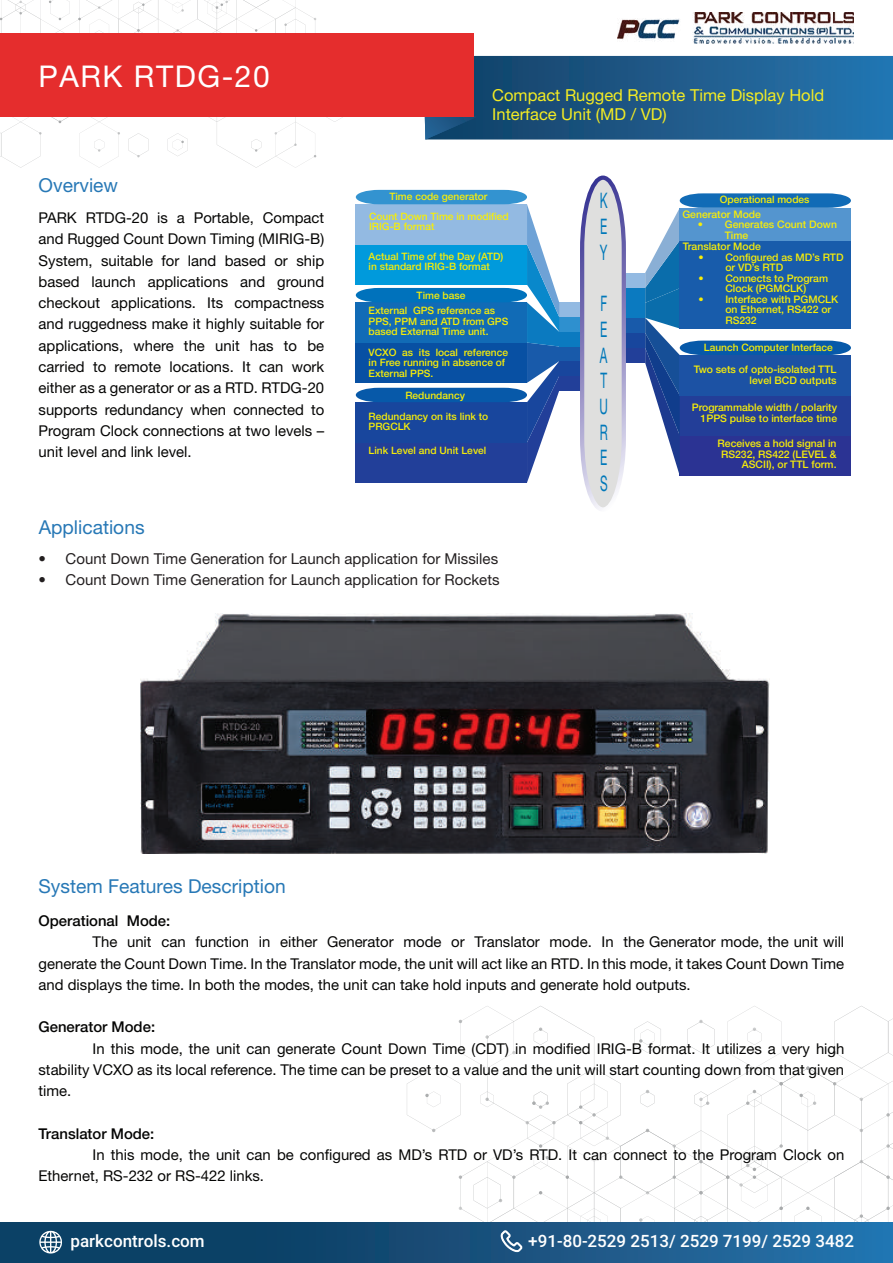
<style>
.page{position:relative;width:893px;height:1263px;background:#fff}
.page>*{position:absolute;margin:0;border:0;box-sizing:border-box;transform-origin:0 0}
.t1{font:30px "Helvetica Neue LT Std";letter-spacing:.05em;color:#fff}
.t2{font:900 29.7px "Gotham";color:#fff}
.t3{font:900 22.5px "Gotham";color:#fff}
.t4{font:21.45px/25.7px "Helvetica Neue LT Std";color:#0078b9;text-align:justify;scale:.55 1}
.t5{font:19.2px "Helvetica Neue LT Std";color:#2778b6}
.t6{font:500 16.95px "Roboto";color:#fff}
.t7{font:16.5px/19.8px "Helvetica Neue LT Std";color:#f4ec23}
.t8{font:15px "Helvetica Neue LT 55 Rm";color:#231f20}
.t9{font:14.85px/21.3px "Helvetica Neue LT 55 Rm";color:#050504;text-align:justify}
.t10{font:14.85px "Helvetica Neue LT 65 Md";color:#050504}
.t11{font:10.35px/10.5px "Helvetica Neue LT 65 Md";color:#f7ed08;text-align:right}
.t12{font:10.2px/10.5px "Helvetica Neue LT 65 Md";color:#f7ed08}
</style>
<div class="page">
<svg style="left:0;top:0;width:343px;height:168px"></svg>
<div style="left:589px;top:348px;width:56px;height:15px;background:#223f99"></div>
<div style="left:589px;top:333px;width:56px;height:15px;background:#18469d"></div>
<div style="left:589px;top:318px;width:56px;height:15px;background:#185aaa"></div>
<img style="left:618px;top:12px;width:236px;height:31px">
<svg style="left:0;top:1222px;width:893px;height:41px;background:#114972"></svg>
<svg style="left:424px;top:56px;width:469px;height:84px;background:#1f5c8c"></svg>
<div style="left:0;top:33px;width:473px;height:84px;background:#e52d2d"></div>
<svg style="left:39px;top:1230px;width:24px;height:23px"></svg>
<svg style="left:407px;top:1006px;width:486px;height:246px"></svg>
<div style="left:559px;top:346px;width:55px;height:15px;background:#185aaa"></div>
<div style="left:559px;top:332px;width:55px;height:14px;background:#0b7ac0"></div>
<div style="left:559px;top:317px;width:55px;height:15px;background:#2e90cf"></div>
<div style="left:559px;top:302px;width:55px;height:15px;background:#93bae2"></div>
<div style="left:559px;top:376px;width:55px;height:15px;background:#223f99"></div>
<div style="left:559px;top:361px;width:55px;height:15px;background:#18469d"></div>
<svg style="left:356px;top:190px;width:203px;height:293px;background:#377bbe"></svg>
<div style="left:589px;top:303px;width:56px;height:15px;background:#0b7ac0"></div>
<div style="left:589px;top:288px;width:56px;height:15px;background:#0b7ac0"></div>
<div style="left:589px;top:273px;width:56px;height:15px;background:#93bae2"></div>
<svg style="left:645px;top:193px;width:206px;height:283px;background:#3966ae"></svg>
<div style="left:680px;top:208px;width:171px;height:32px;background:#5495cf"></div>
<svg style="left:578px;top:175px;width:48px;height:334px"></svg>
<img style="left:140px;top:613px;width:629px;height:241px">
<h2 class="t2" style="left:43px;top:43px;width:168px">PCMi-1000</h2>
<h3 class="t3" style="left:43px;top:77px;width:168px">/ADC-08FBAS</h3>
<h1 class="t1" style="left:39px;top:58px;width:233px">PARK RTDG-20</h1>
<p class="t5" style="left:39px;top:174px;width:81px">Overview</p>
<p class="t9" style="left:39px;top:207px;width:287px">PARK RTDG-20 is a Portable, Compact and Rugged Count Down Timing (MIRIG-B)<br>System, suitable for land based or ship based launch applications and ground checkout applications. Its compactness and ruggedness make it highly suitable for applications, where the unit has to be carried to remote locations. It can work either as a generator or as a RTD. RTDG-20 supports redundancy when connected to Program Clock connections at two levels – unit level and link level.</p>
<p class="t5" style="left:39px;top:516px;width:107px">Applications</p>
<p class="t7" style="left:492px;top:85px;width:333px">Compact Rugged Remote Time Display Hold<br>Interface Unit (MD / VD)</p>
<h3 class="t4" style="left:600px;top:188px;width:16px">K E Y</h3>
<h3 class="t4" style="left:600px;top:290px;width:17px">F E A T U R E S</h3>
<p class="t12" style="left:389px;top:191px;width:99px">Time code generator</p>
<p class="t12" style="left:720px;top:194px;width:91px">Operational modes</p>
<p class="t11" style="left:682px;top:208px;width:80px">Generator Mode</p>
<p class="t11" style="left:725px;top:219px;width:114px;text-align:left;text-indent:-27px">• Generates Count Down<br>Time</p>
<p class="t11" style="left:683px;top:241px;width:80px">Translator Mode</p>
<p class="t12" style="left:369px;top:211px;width:141px">Count Down Time in modified<br>IRIG-B format</p>
<p class="t12" style="left:369px;top:251px;width:136px">Actual Time of the Day (ATD) in standard IRIG-B format</p>
<p class="t11" style="left:725px;top:252px;width:120px;text-align:left;text-indent:-27px">• Configured as MD’s RTD or VD’s RTD</p>
<p class="t11" style="left:698px;top:273px;width:131px;text-align:center">• Connects to Program<br>Clock (PGMCLK)</p>
<p class="t11" style="left:725px;top:294px;width:114px;text-align:left;text-indent:-27px">• Interface with PGMCLK on Ethernet, RS422 or<br>RS232</p>
<p class="t12" style="left:417px;top:290px;width:50px">Time base</p>
<p class="t12" style="left:369px;top:305px;width:141px">External GPS reference as<br>PPS, PPM and ATD from GPS based External Time unit.</p>
<p class="t12" style="left:369px;top:347px;width:141px">VCXO as its local reference in Free running in absence of<br>External PPS.</p>
<p class="t12" style="left:405px;top:390px;width:61px">Redundancy</p>
<p class="t12" style="left:704px;top:342px;width:131px">Launch Computer Interface</p>
<p class="t11" style="left:694px;top:364px;width:144px">Two sets of opto-isolated TTL level BCD outputs</p>
<p class="t11" style="left:692px;top:402px;width:147px">Programmable width / polarity<br>1PPS pulse to interface time</p>
<p class="t12" style="left:369px;top:411px;width:121px">Redundancy on its link to<br>PRGCLK</p>
<p class="t12" style="left:369px;top:445px;width:119px">Link Level and Unit Level</p>
<p class="t11" style="left:718px;top:438px;width:121px">Receives a hold signal in<br>RS232, RS422 (LEVEL &amp;<br>ASCII), or TTL form.</p>
<p class="t8" style="left:39px;top:550px;width:461px">• Count Down Time Generation for Launch application for Missiles</p>
<p class="t8" style="left:39px;top:571px;width:462px">• Count Down Time Generation for Launch application for Rockets</p>
<p class="t5" style="left:39px;top:874px;width:249px">System Features Description</p>
<p class="t10" style="left:39px;top:912px;width:133px">Operational Mode:</p>
<p class="t9" style="left:39px;top:931px;width:807px;text-indent:54px">The unit can function in either Generator mode or Translator mode. In the Generator mode, the unit will generate the Count Down Time. In the Translator mode, the unit will act like an RTD. In this mode, it takes Count Down Time and displays the time. In both the modes, the unit can take hold inputs and generate hold outputs.</p>
<p class="t10" style="left:39px;top:1018px;width:118px">Generator Mode:</p>
<p class="t9" style="left:39px;top:1037px;width:807px;text-indent:54px">In this mode, the unit can generate Count Down Time (CDT) in modified IRIG-B format. It utilizes a very high stability VCXO as its local reference. The time can be preset to a value and the unit will start counting down from that given time.</p>
<p class="t10" style="left:39px;top:1124px;width:117px">Translator Mode:</p>
<p class="t9" style="left:39px;top:1144px;width:807px;text-indent:54px">In this mode, the unit can be configured as MD’s RTD or VD’s RTD. It can connect to the Program Clock on<br>Ethernet, RS-232 or RS-422 links.</p>
<p class="t6" style="left:71px;top:1229px;width:136px">parkcontrols.com</p>
<p class="t6" style="left:528px;top:1229px;width:327px">+91-80-2529 2513/ 2529 7199/ 2529 3482</p>
</div>
